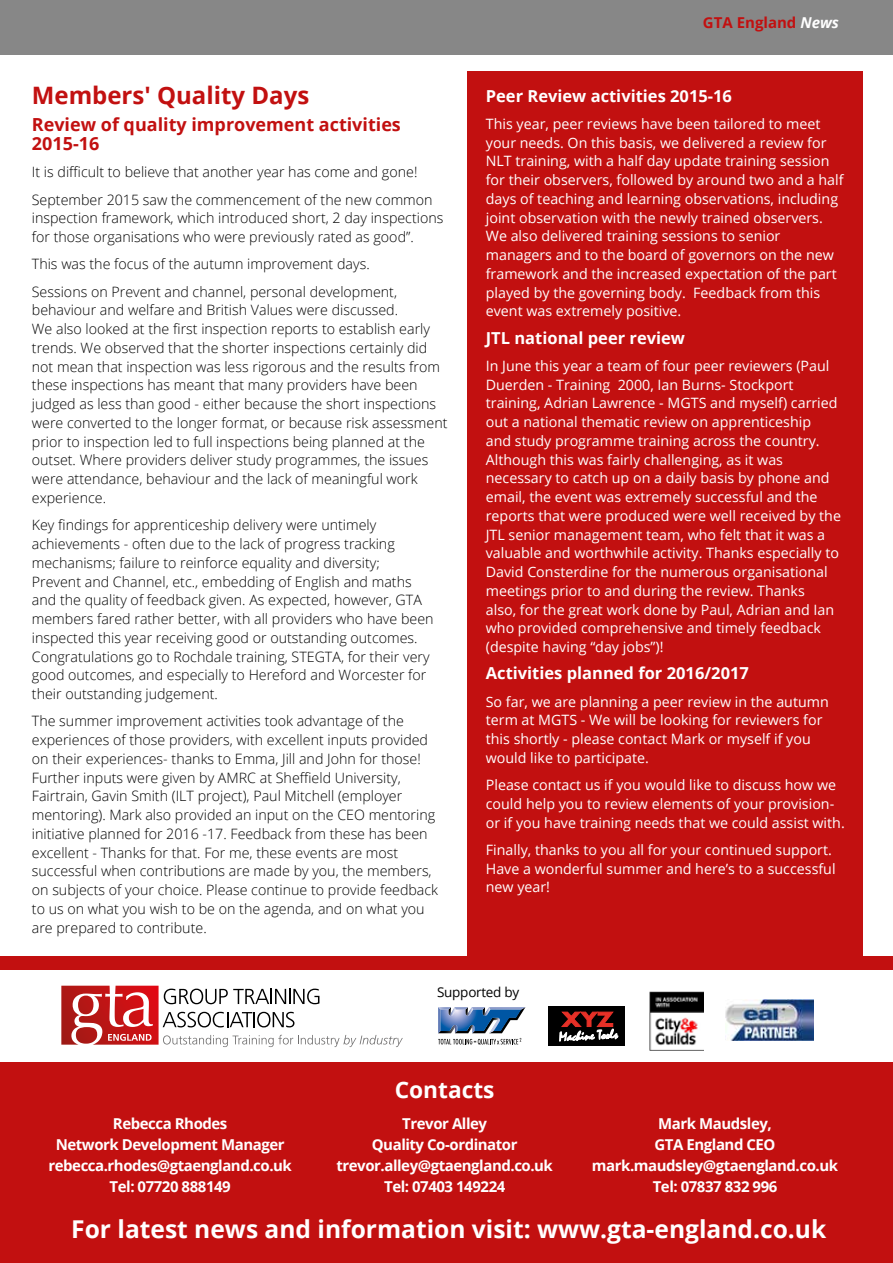
<style>
.page{position:relative;width:893px;height:1263px;background:#fff}
.page>*{position:absolute;margin:0;border:0;box-sizing:border-box;transform-origin:0 0}
.t1{font:700 24.6px "Open Sans";color:#fff}
.t2{font:700 24px "Open Sans";color:#c21010}
.t3{font:700 22.8px "Open Sans";color:#fff}
.t4{font:700 18px/18.8px "Open Sans";color:#c21010}
.t5{font:700 16.5px "Open Sans";color:#fff}
.t6{font:700 15px/21px "Open Sans";letter-spacing:-.03em;color:#fff;text-align:center}
.t7{font:700 15px "Open Sans";color:#c21010}
.t8{font:300 14.25px/18.8px "Open Sans";color:#000}
.t9{font:14.25px/18.8px "Open Sans";color:#fff}
.t10{font:13.5px "Open Sans";letter-spacing:-.02em;color:#000}
.s1{font-style:italic;color:#fff}
</style>
<div class="page">
<div style="left:468px;top:71px;width:395px;height:935px;background:#c21010"></div>
<div style="left:0;top:0;width:893px;height:54px;background:#878787"></div>
<div style="left:0;top:956px;width:893px;height:307px;background:#c21010"></div>
<div style="left:0;top:970px;width:893px;height:91px;background:#fff"></div>
<svg style="left:61px;top:986px;width:342px;height:61px"></svg>
<svg style="left:438px;top:1007px;width:87px;height:38px"></svg>
<svg style="left:548px;top:1006px;width:76px;height:40px;background:#3b201e"></svg>
<img style="left:649px;top:992px;width:55px;height:58px">
<img style="left:726px;top:1000px;width:87px;height:40px">
<h2 class="t2" style="left:32px;top:78px;width:279px">Members' Quality Days</h2>
<p class="t4" style="left:32px;top:115px;width:371px">Review of quality improvement activities<br>2015-16</p>
<p class="t8" style="left:32px;top:158px;width:402px;line-height:27.3px">It is difficult to believe that another year has come and gone!<br>September 2015 saw the commencement of the new common</p>
<p class="t8" style="left:32px;top:208px;width:413px">inspection framework, which introduced short, 2 day inspections for those organisations who were previously rated as good”.</p>
<p class="t8" style="left:32px;top:250px;width:367px;line-height:27.3px">This was the focus of the autumn improvement days.<br>Sessions on Prevent and channel, personal development,</p>
<p class="t8" style="left:32px;top:300px;width:417px">behaviour and welfare and British Values were discussed.<br>We also looked at the first inspection reports to establish early trends. We observed that the shorter inspections certainly did not mean that inspection was less rigorous and the results from these inspections has meant that many providers have been judged as less than good - either because the short inspections were converted to the longer format, or because risk assessment prior to inspection led to full inspections being planned at the outset. Where providers deliver study programmes, the issues were attendance, behaviour and the lack of meaningful work experience.</p>
<p class="t8" style="left:32px;top:515px;width:403px">Key findings for apprenticeship delivery were untimely achievements - often due to the lack of progress tracking mechanisms; failure to reinforce equality and diversity;<br>Prevent and Channel, etc., embedding of English and maths and the quality of feedback given. As expected, however, GTA members fared rather better, with all providers who have been inspected this year receiving good or outstanding outcomes.<br>Congratulations go to Rochdale training, STEGTA, for their very good outcomes, and especially to Hereford and Worcester for their outstanding judgement.</p>
<p class="t8" style="left:32px;top:711px;width:408px">The summer improvement activities took advantage of the experiences of those providers, with excellent inputs provided on their experiences- thanks to Emma, Jill and John for those!<br>Further inputs were given by AMRC at Sheffield University, Fairtrain, Gavin Smith (ILT project), Paul Mitchell (employer mentoring). Mark also provided an input on the CEO mentoring initiative planned for 2016 -17. Feedback from these has been excellent - Thanks for that. For me, these events are most successful when contributions are made by you, the members, on subjects of your choice. Please continue to provide feedback to us on what you wish to be on the agenda, and on what you are prepared to contribute.</p>
<p class="t7" style="left:703px;top:12px;width:138px">GTA England <span class="s1">News</span></p>
<p class="t5" style="left:486px;top:84px;width:248px">Peer Review activities 2015-16</p>
<p class="t9" style="left:486px;top:114px;width:359px">This year, peer reviews have been tailored to meet your needs. On this basis, we delivered a review for NLT training, with a half day update training session for their observers, followed by around two and a half days of teaching and learning observations, including joint observation with the newly trained observers.<br>We also delivered training sessions to senior managers and to the board of governors on the new framework and the increased expectation of the part played by the governing body. Feedback from this event was extremely positive.</p>
<p class="t5" style="left:486px;top:326px;width:201px">JTL national peer review</p>
<p class="t9" style="left:486px;top:356px;width:357px">In June this year a team of four peer reviewers (Paul Duerden - Training 2000, Ian Burns- Stockport training, Adrian Lawrence - MGTS and myself) carried out a national thematic review on apprenticeship<br>and study programme training across the country.<br>Although this was fairly challenging, as it was necessary to catch up on a daily basis by phone and email, the event was extremely successful and the reports that were produced were well received by the JTL senior management team, who felt that it was a valuable and worthwhile activity. Thanks especially to David Consterdine for the numerous organisational meetings prior to and during the review. Thanks<br>also, for the great work done by Paul, Adrian and Ian who provided comprehensive and timely feedback (despite having “day jobs”)!</p>
<p class="t5" style="left:486px;top:662px;width:265px">Activities planned for 2016/2017</p>
<p class="t9" style="left:486px;top:692px;width:344px">So far, we are planning a peer review in the autumn term at MGTS - We will be looking for reviewers for this shortly - please contact Mark or myself if you would like to participate.</p>
<p class="t9" style="left:486px;top:775px;width:360px">Please contact us if you would like to discuss how we could help you to review elements of your provision&shy;or if you have training needs that we could assist with.</p>
<p class="t9" style="left:486px;top:840px;width:351px">Finally, thanks to you all for your continued support.<br>Have a wonderful summer and here’s to a successful new year!</p>
<p class="t10" style="left:437px;top:983px;width:84px">Supported by</p>
<h3 class="t3" style="left:395px;top:1074px;width:101px">Contacts</h3>
<p class="t6" style="left:48px;top:1113px;width:245px">Rebecca Rhodes<br>Network Development Manager rebecca.rhodes@gtaengland.co.uk<br>Tel: 07720 888149</p>
<p class="t6" style="left:336px;top:1113px;width:218px">Trevor Alley<br>Quality Co-ordinator trevor.alley@gtaengland.co.uk<br>Tel: 07403 149224</p>
<h1 class="t1" style="left:71px;top:1212px;width:757px">For latest news and information visit: www.gta-england.co.uk</h1>
<p class="t6" style="left:592px;top:1113px;width:248px">Mark Maudsley,<br>GTA England CEO mark.maudsley@gtaengland.co.uk<br>Tel: 07837 832 996</p>
</div>
